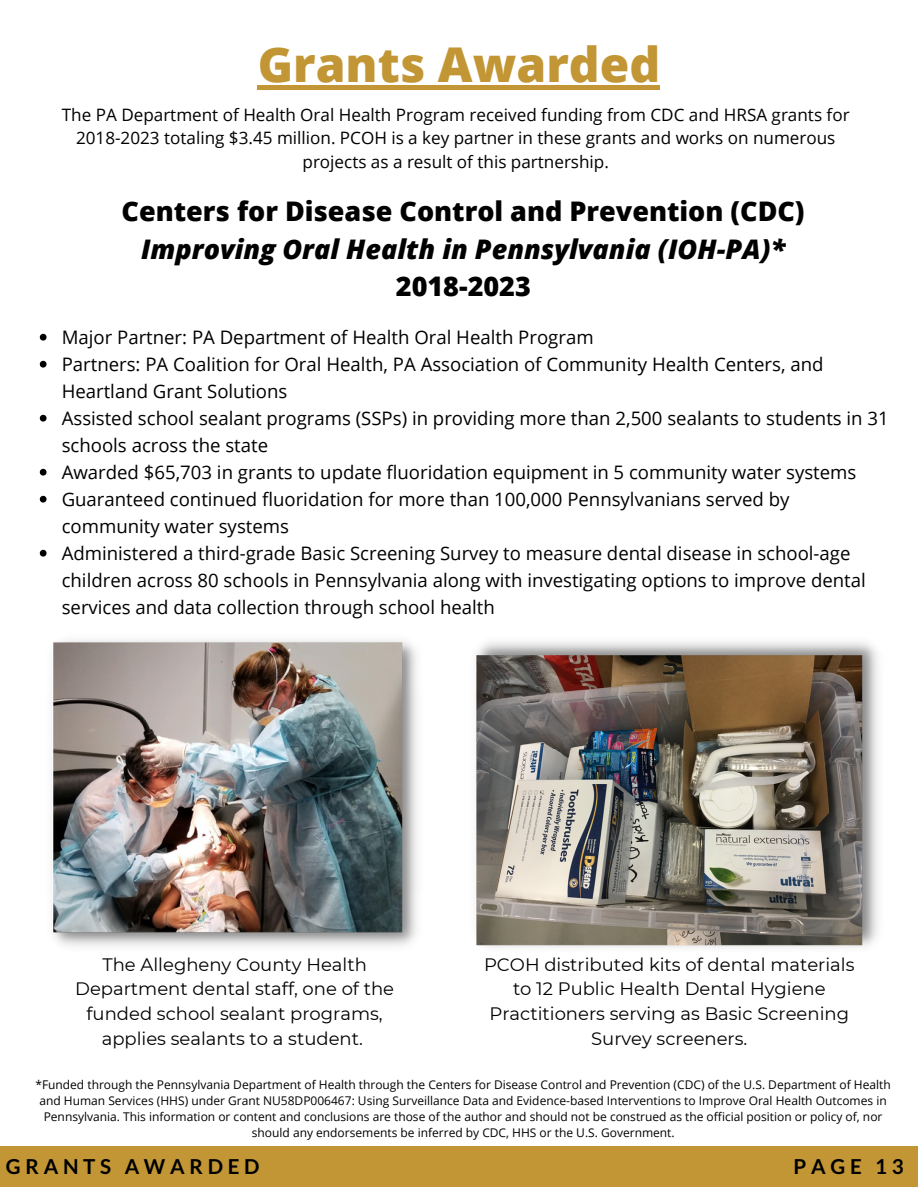
<style>
.page{position:relative;width:918px;height:1188px;background:#fff}
.page>*{position:absolute;margin:0;border:0;box-sizing:border-box;transform-origin:0 0}
.t1{font:800 48px "Open Sans";color:#c29635}
.t2{font:800 27px "Open Sans";color:#000}
.t3{font:italic 800 27px "Open Sans";color:#000}
.t4{font:700 20.55px "Lato";letter-spacing:.23em;color:#000}
.t5{font:18.6px/27px "Open Sans";color:#000}
.t6{font:18px/24.8px "Montserrat";color:#000;text-align:center}
.t7{font:17.1px/23.7px "Open Sans";color:#000;text-align:center}
.t8{font:12px/16px "Open Sans";color:#000;text-align:center}
</style>
<div class="page">
<img style="left:476px;top:642px;width:402px;height:305px">
<img style="left:51px;top:640px;width:366px;height:306px">
<svg style="left:40px;top:334px;width:7px;height:7px"></svg>
<svg style="left:40px;top:361px;width:7px;height:7px"></svg>
<svg style="left:40px;top:415px;width:7px;height:7px"></svg>
<svg style="left:40px;top:469px;width:7px;height:7px"></svg>
<svg style="left:40px;top:496px;width:7px;height:7px"></svg>
<svg style="left:40px;top:550px;width:7px;height:7px"></svg>
<div style="left:0;top:1147px;width:918px;height:40px;background:#c29635"></div>
<div style="left:258px;top:85px;width:402px;height:5px;background:#c29635"></div>
<p class="t1" style="left:258px;top:31px;width:404px">Grants Awarded</p>
<p class="t7" style="left:62px;top:102px;width:789px">The PA Department of Health Oral Health Program received funding from CDC and HRSA grants for<br>2018-2023 totaling $3.45 million. PCOH is a key partner in these grants and works on numerous projects as a result of this partnership.</p>
<p class="t2" style="left:122px;top:193px;width:685px">Centers for Disease Control and Prevention (CDC)</p>
<p class="t3" style="left:141px;top:230px;width:646px">Improving Oral Health in Pennsylvania (IOH-PA)*</p>
<p class="t2" style="left:396px;top:267px;width:136px">2018-2023</p>
<p class="t5" style="left:62px;top:323px;width:533px">Major Partner: PA Department of Health Oral Health Program</p>
<p class="t5" style="left:62px;top:350px;width:763px">Partners: PA Coalition for Oral Health, PA Association of Community Health Centers, and<br>Heartland Grant Solutions</p>
<p class="t5" style="left:62px;top:404px;width:829px">Assisted school sealant programs (SSPs) in providing more than 2,500 sealants to students in 31 schools across the state</p>
<p class="t5" style="left:62px;top:458px;width:796px">Awarded $65,703 in grants to update fluoridation equipment in 5 community water systems</p>
<p class="t5" style="left:62px;top:485px;width:729px">Guaranteed continued fluoridation for more than 100,000 Pennsylvanians served by community water systems</p>
<p class="t5" style="left:62px;top:539px;width:806px">Administered a third-grade Basic Screening Survey to measure dental disease in school-age children across 80 schools in Pennsylvania along with investigating options to improve dental services and data collection through school health</p>
<p class="t6" style="left:75px;top:952px;width:321px">The Allegheny County Health<br>Department dental staff, one of the funded school sealant programs, applies sealants to a student.</p>
<p class="t6" style="left:484px;top:952px;width:372px">PCOH distributed kits of dental materials to 12 Public Health Dental Hygiene Practitioners serving as Basic Screening Survey screeners.</p>
<p class="t8" style="left:35px;top:1076px;width:857px">*Funded through the Pennsylvania Department of Health through the Centers for Disease Control and Prevention (CDC) of the U.S. Department of Health and Human Services (HHS) under Grant NU58DP006467: Using Surveillance Data and Evidence-based Interventions to Improve Oral Health Outcomes in Pennsylvania. This information or content and conclusions are those of the author and should not be construed as the official position or policy of, nor should any endorsements be inferred by CDC, HHS or the U.S. Government.</p>
<p class="t4" style="left:6px;top:1154px;width:255px">GRANTS AWARDED</p>
<p class="t4" style="left:794px;top:1154px;width:112px">PAGE 13</p>
</div>
